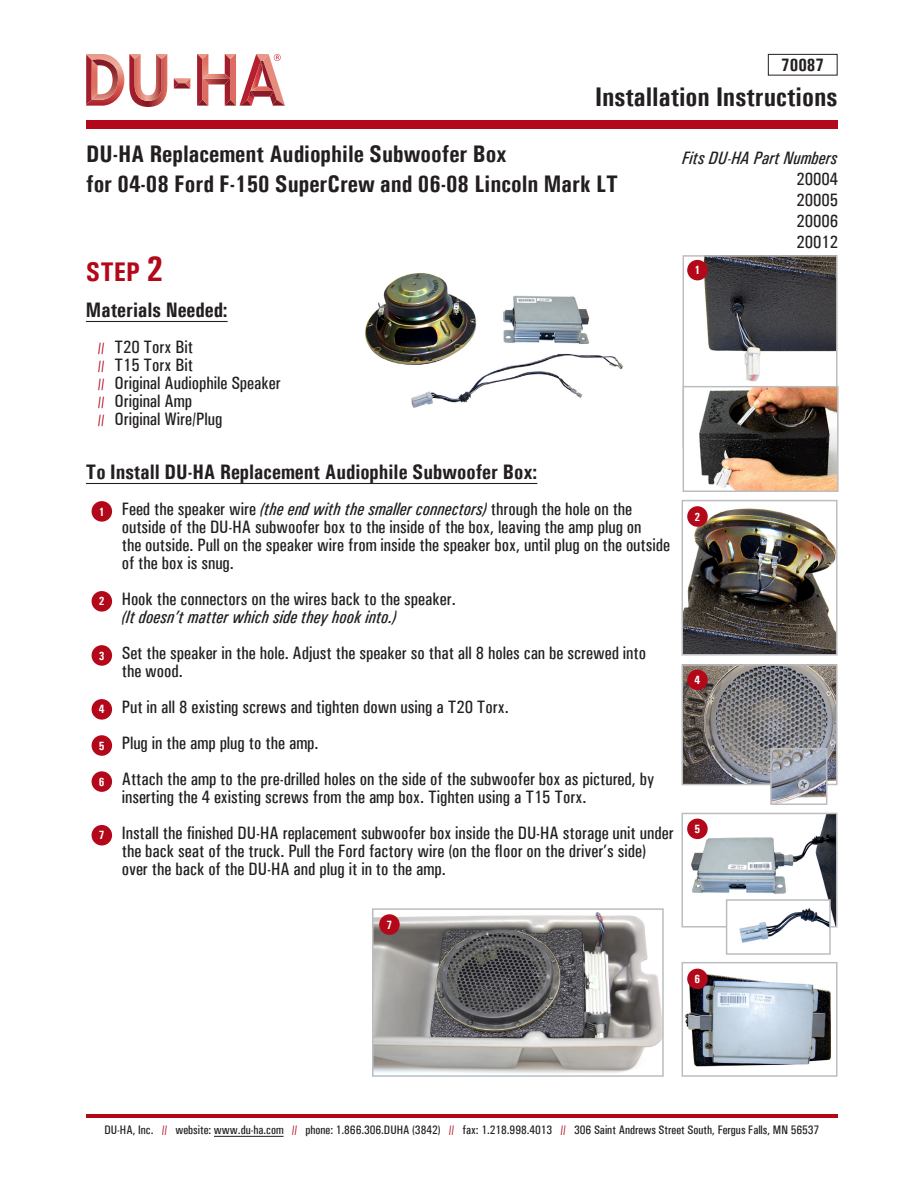
<style>
.page{position:relative;width:918px;height:1188px;background:#fff}
.page>*{position:absolute;margin:0;border:0;box-sizing:border-box;transform-origin:0 0}
.t1{font:700 condensed 27px "Univers";color:#231f20}
.t2{font:700 condensed 27px "Univers";color:#b2081a}
.t3{font:700 condensed 24px "Univers";color:#231f20}
.t4{font:700 condensed 21px "Univers";color:#231f20}
.t5{font:500 condensed 18px/18px "Univers";color:#231f20}
.t6{font:italic 500 condensed 18px "Univers";color:#231f20}
.t7{font:700 condensed 18px "Univers";color:#231f20}
.t8{font:500 condensed 12.3px "Univers";color:#231f20}
.t9{font:700 condensed 12px "Univers";color:#fff}
.s1{font-size:36px}
.s2{font-size:15px;color:#b2081a}
.s3{font-style:italic}
.s4{color:#b2081a}
</style>
<div class="page">
<div style="left:86px;top:120px;width:752px;height:9px;background:#b2081a"></div>
<hr style="left:86px;top:1114px;width:752px;height:4px;background:#b2081a">
<hr style="left:86px;top:321px;width:142px;height:1px;background:#231f20">
<hr style="left:86px;top:483px;width:451px;height:1px;background:#231f20">
<hr style="left:214px;top:1136px;width:70px;height:1px;background:#231f20">
<svg style="left:86px;top:54px;width:81px;height:53px"></svg>
<svg style="left:174px;top:78px;width:16px;height:11px"></svg>
<svg style="left:197px;top:54px;width:88px;height:52px"></svg>
<div style="left:768px;top:54px;width:70px;height:21px;border:1px solid #231f20"></div>
<img style="left:685px;top:508px;width:150px;height:145px">
<div style="left:682px;top:500px;width:156px;height:156px;border:2px solid #bcbdc0"></div>
<div style="left:92px;top:501px;width:20px;height:21px;background:#b2081a;border-radius:50%"></div>
<div style="left:92px;top:591px;width:20px;height:21px;background:#b2081a;border-radius:50%"></div>
<div style="left:92px;top:645px;width:20px;height:21px;background:#b2081a;border-radius:50%"></div>
<div style="left:92px;top:699px;width:20px;height:21px;background:#b2081a;border-radius:50%"></div>
<div style="left:92px;top:735px;width:20px;height:21px;background:#b2081a;border-radius:50%"></div>
<div style="left:92px;top:771px;width:20px;height:21px;background:#b2081a;border-radius:50%"></div>
<div style="left:92px;top:825px;width:20px;height:21px;background:#b2081a;border-radius:50%"></div>
<img style="left:687px;top:258px;width:148px;height:124px">
<div style="left:683px;top:255px;width:155px;height:192px;border:2px solid #bcbdc0"></div>
<div style="left:687px;top:260px;width:21px;height:20px;background:#b2081a;border-radius:50%"></div>
<div style="left:687px;top:506px;width:21px;height:21px;background:#b2081a;border-radius:50%"></div>
<img style="left:365px;top:273px;width:258px;height:135px">
<img style="left:685px;top:667px;width:150px;height:115px">
<div style="left:682px;top:664px;width:156px;height:121px;border:2px solid #bcbdc0"></div>
<div style="left:687px;top:670px;width:21px;height:20px;background:#b2081a;border-radius:50%"></div>
<img style="left:773px;top:751px;width:51px;height:51px">
<div style="left:770px;top:748px;width:57px;height:57px;border:2px solid #bcbdc0"></div>
<img style="left:685px;top:968px;width:146px;height:99px">
<div style="left:682px;top:962px;width:156px;height:115px;border:2px solid #bcbdc0"></div>
<div style="left:687px;top:969px;width:21px;height:20px;background:#b2081a;border-radius:50%"></div>
<img style="left:687px;top:816px;width:147px;height:109px">
<div style="left:681px;top:813px;width:156px;height:115px;border:2px solid #bcbdc0"></div>
<div style="left:687px;top:819px;width:21px;height:20px;background:#b2081a;border-radius:50%"></div>
<img style="left:729px;top:902px;width:99px;height:41px">
<div style="left:726px;top:899px;width:105px;height:56px;border:2px solid #bcbdc0"></div>
<img style="left:375px;top:912px;width:286px;height:162px">
<div style="left:372px;top:908px;width:292px;height:169px;border:2px solid #bcbdc0"></div>
<div style="left:379px;top:914px;width:21px;height:21px;background:#b2081a;border-radius:50%"></div>
<img style="left:686px;top:389px;width:150px;height:100px">
<div style="left:683px;top:386px;width:156px;height:106px;border:2px solid #bcbdc0"></div>
<p class="t7" style="left:781px;top:54px;width:45px">70087</p>
<p class="t1" style="left:595px;top:80px;width:244px">Installation Instructions</p>
<p class="t3" style="left:86px;top:139px;width:422px">DU-HA Replacement Audiophile Subwoofer Box</p>
<p class="t3" style="left:86px;top:169px;width:534px">for 04-08 Ford F-150 SuperCrew and 06-08 Lincoln Mark LT</p>
<p class="t2" style="left:86px;top:256px;width:79px">STEP <span class="s1">2</span></p>
<p class="t4" style="left:86px;top:297px;width:143px">Materials Needed:</p>
<p class="t5" style="left:98px;top:338px;width:97px"><span class="s2">//</span> T20 Torx Bit</p>
<p class="t5" style="left:98px;top:356px;width:97px"><span class="s2">//</span> T15 Torx Bit</p>
<p class="t5" style="left:98px;top:374px;width:184px"><span class="s2">//</span> Original Audiophile Speaker</p>
<p class="t5" style="left:98px;top:392px;width:96px"><span class="s2">//</span> Original Amp</p>
<p class="t5" style="left:98px;top:410px;width:126px"><span class="s2">//</span> Original Wire/Plug</p>
<p class="t4" style="left:86px;top:459px;width:453px">To Install DU-HA Replacement Audiophile Subwoofer Box:</p>
<p class="t5" style="left:122px;top:500px;width:512px">Feed the speaker wire <span class="s3">(the end with the smaller connectors)</span> through the hole on the</p>
<p class="t5" style="left:122px;top:518px;width:521px">outside of the DU-HA subwoofer box to the inside of the box, leaving the amp plug on</p>
<p class="t5" style="left:122px;top:536px;width:550px">the outside. Pull on the speaker wire from inside the speaker box, until plug on the outside</p>
<p class="t5" style="left:122px;top:554px;width:114px">of the box is snug.</p>
<p class="t5" style="left:122px;top:590px;width:335px">Hook the connectors on the wires back to the speaker.</p>
<p class="t6" style="left:122px;top:607px;width:276px">(It doesn’t matter which side they hook into.)</p>
<p class="t5" style="left:122px;top:644px;width:526px">Set the speaker in the hole. Adjust the speaker so that all 8 holes can be screwed into</p>
<p class="t5" style="left:122px;top:662px;width:63px">the wood.</p>
<p class="t5" style="left:122px;top:698px;width:389px">Put in all 8 existing screws and tighten down using a T20 Torx.</p>
<p class="t5" style="left:122px;top:734px;width:198px">Plug in the amp plug to the amp.</p>
<p class="t5" style="left:122px;top:770px;width:534px">Attach the amp to the pre-drilled holes on the side of the subwoofer box as pictured, by inserting the 4 existing screws from the amp box. Tighten using a T15 Torx.</p>
<p class="t5" style="left:122px;top:824px;width:554px">Install the finished DU-HA replacement subwoofer box inside the DU-HA storage unit under the back seat of the truck. Pull the Ford factory wire (on the floor on the driver’s side) over the back of the DU-HA and plug it in to the amp.</p>
<p class="t9" style="left:99px;top:504px;width:7px">1</p>
<p class="t9" style="left:99px;top:594px;width:7px">2</p>
<p class="t9" style="left:99px;top:648px;width:7px">3</p>
<p class="t9" style="left:99px;top:702px;width:7px">4</p>
<p class="t9" style="left:99px;top:738px;width:7px">5</p>
<p class="t9" style="left:99px;top:774px;width:7px">6</p>
<p class="t9" style="left:99px;top:828px;width:7px">7</p>
<p class="t6" style="left:682px;top:147px;width:157px">Fits DU-HA Part Numbers</p>
<p class="t5" style="left:797px;top:170px;width:43px">20004</p>
<p class="t5" style="left:797px;top:191px;width:43px">20005</p>
<p class="t5" style="left:797px;top:212px;width:43px">20006</p>
<p class="t5" style="left:797px;top:233px;width:43px">20012</p>
<p class="t9" style="left:694px;top:263px;width:7px">1</p>
<p class="t9" style="left:694px;top:509px;width:7px">2</p>
<p class="t9" style="left:694px;top:673px;width:7px">4</p>
<p class="t9" style="left:694px;top:822px;width:7px">5</p>
<p class="t9" style="left:386px;top:917px;width:7px">7</p>
<p class="t9" style="left:694px;top:972px;width:7px">6</p>
<p class="t8" style="left:104px;top:1123px;width:716px">DU-HA, Inc. <span class="s4">//</span> website: www.du-ha.com <span class="s4">//</span> phone: 1.866.306.DUHA (3842) <span class="s4">//</span> fax: 1.218.998.4013 <span class="s4">//</span> 306 Saint Andrews Street South, Fergus Falls, MN 56537</p>
</div>
